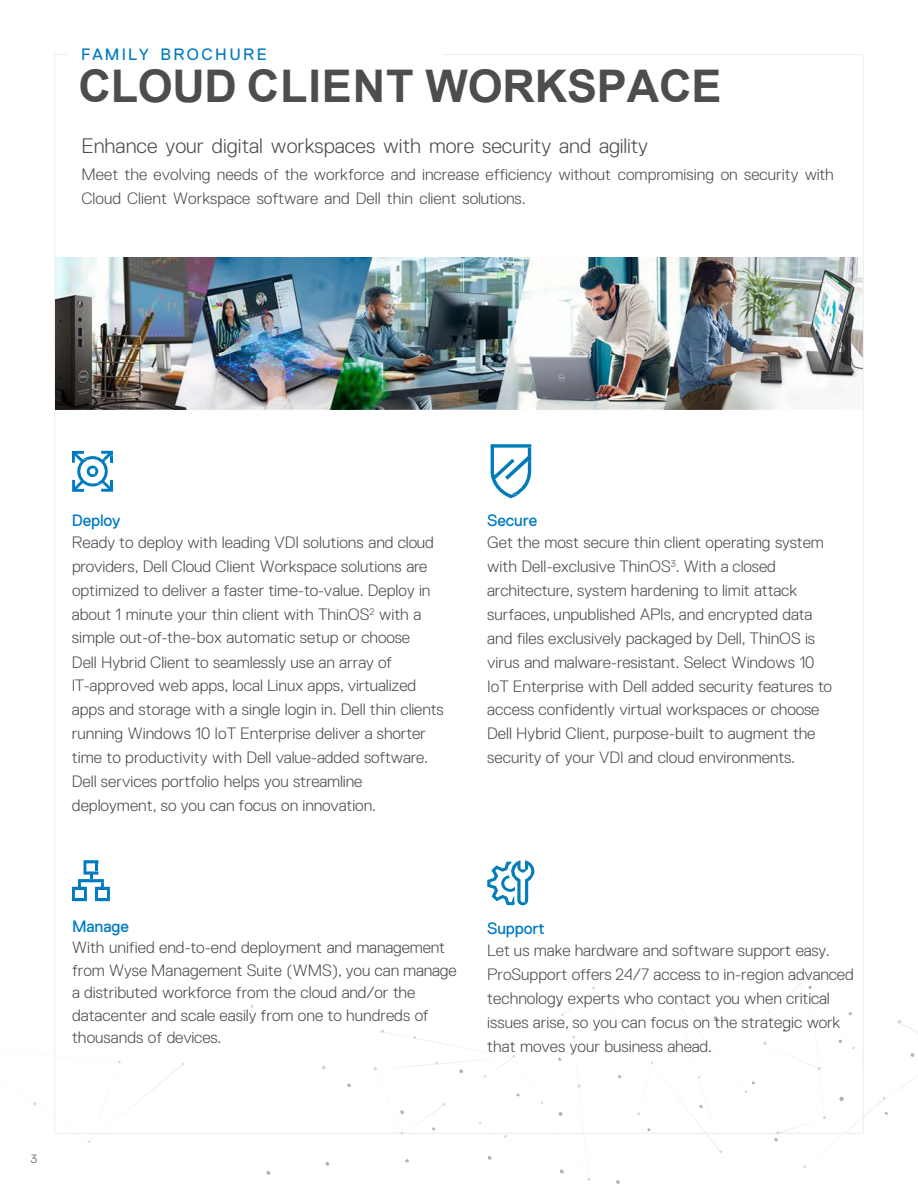
<style>
.page{position:relative;width:918px;height:1188px;background:#fff}
.page>*{position:absolute;margin:0;border:0;box-sizing:border-box;transform-origin:0 0}
.t1{font:700 45px "Arial";letter-spacing:-.005em;color:#4c4d4f}
.t2{font:300 21px "Dell Replica";color:#4c4d4f}
.t3{font:300 16.5px/24px "Dell Replica";color:#4c4d4f}
.t4{font:16.5px "Dell Replica";letter-spacing:-.01em;color:#007bc2}
.t5{font:16.5px "Dell Replica";letter-spacing:.145em;color:#007bc2}
.t6{font:300 12px "Dell Replica";color:#4c4d4f}
</style>
<div class="page">
<svg style="left:33px;top:974px;width:885px;height:210px"></svg>
<svg style="left:491px;top:444px;width:40px;height:54px"></svg>
<svg style="left:72px;top:451px;width:41px;height:41px"></svg>
<svg style="left:72px;top:860px;width:38px;height:41px"></svg>
<svg style="left:487px;top:860px;width:47px;height:45px"></svg>
<img style="left:56px;top:257px;width:807px;height:153px">
<p class="t5" style="left:81px;top:45px;width:187px">FAMILY BROCHURE</p>
<h2 class="t1" style="left:79px;top:54px;width:644px">CLOUD CLIENT WORKSPACE</h2>
<p class="t2" style="left:82px;top:134px;width:568px">Enhance your digital workspaces with more security and agility</p>
<p class="t3" style="left:82px;top:162px;width:754px">Meet the evolving needs of the workforce and increase efficiency without compromising on security with<br>Cloud Client Workspace software and Dell thin client solutions.</p>
<p class="t4" style="left:72px;top:511px;width:50px">Deploy</p>
<p class="t3" style="left:72px;top:530px;width:363px">Ready to deploy with leading VDI solutions and cloud providers, Dell Cloud Client Workspace solutions are optimized to deliver a faster time-to-value. Deploy in about 1 minute your thin client with ThinOS<sup>2</sup> with a simple out-of-the-box automatic setup or choose Dell Hybrid Client to seamlessly use an array of</p>
<p class="t3" style="left:72px;top:674px;width:373px">IT-approved web apps, local Linux apps, virtualized apps and storage with a single login in. Dell thin clients running Windows 10 IoT Enterprise deliver a shorter time to productivity with Dell value-added software.</p>
<p class="t3" style="left:72px;top:770px;width:306px">Dell services portfolio helps you streamline deployment, so you can focus on innovation.</p>
<p class="t4" style="left:487px;top:511px;width:52px">Secure</p>
<p class="t3" style="left:487px;top:530px;width:346px">Get the most secure thin client operating system with Dell-exclusive ThinOS<sup>3</sup>. With a closed architecture, system hardening to limit attack surfaces, unpublished APIs, and encrypted data and files exclusively packaged by Dell, ThinOS is virus and malware-resistant. Select Windows 10<br>IoT Enterprise with Dell added security features to access confidently virtual workspaces or choose Dell Hybrid Client, purpose-built to augment the security of your VDI and cloud environments.</p>
<p class="t4" style="left:72px;top:917px;width:58px">Manage</p>
<p class="t3" style="left:72px;top:936px;width:386px;line-height:22.6px">With unified end-to-end deployment and management from Wyse Management Suite (WMS), you can manage a distributed workforce from the cloud and/or the datacenter and scale easily from one to hundreds of thousands of devices.</p>
<p class="t4" style="left:487px;top:919px;width:59px">Support</p>
<p class="t3" style="left:487px;top:938px;width:368px">Let us make hardware and software support easy.<br>ProSupport offers 24/7 access to in-region advanced technology experts who contact you when critical issues arise, so you can focus on the strategic work that moves your business ahead.</p>
<p class="t6" style="left:31px;top:1152px;width:8px">3</p>
</div>
